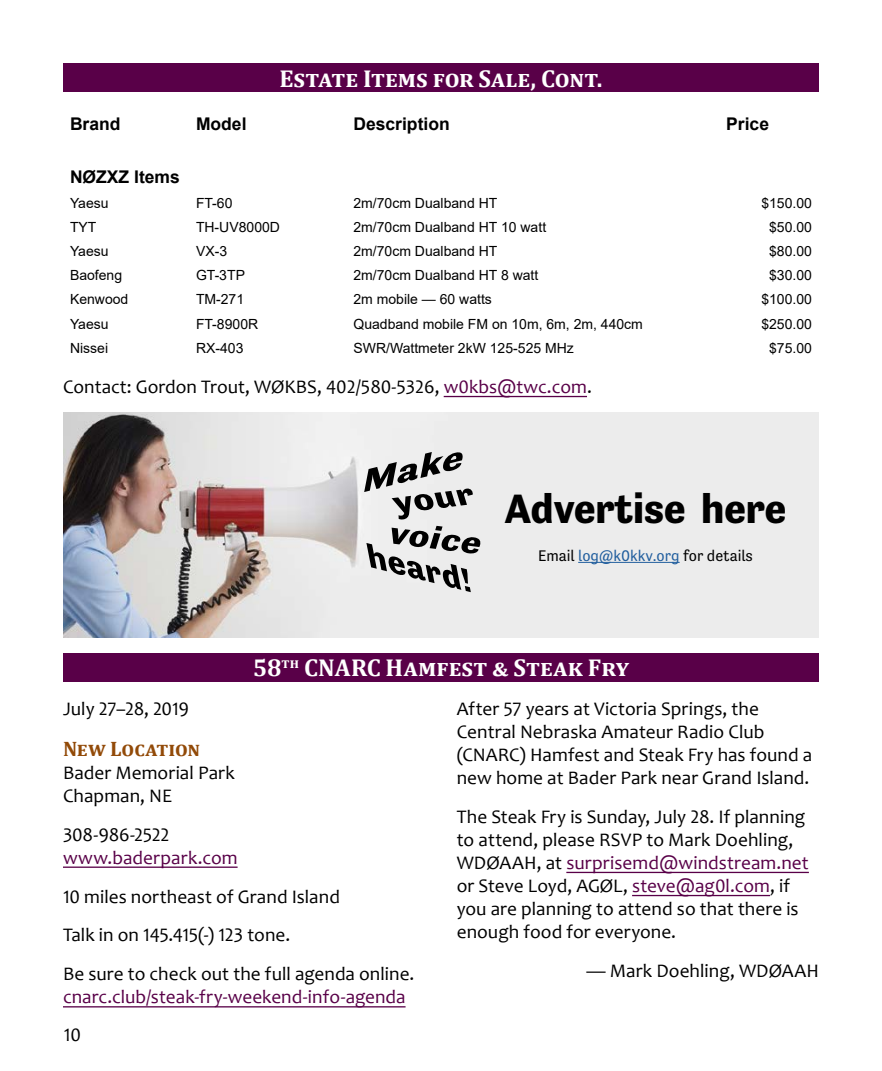
<style>
.page{position:relative;width:882px;height:1071px;background:#fff}
.page>*{position:absolute;margin:0;border:0;box-sizing:border-box;transform-origin:0 0}
.t1{font:700 42px "Tenso";color:#000}
.t2{font:700 24.5px "Cambria";color:#fff}
.t3{font:700 21px "Cambria";letter-spacing:-.005em;color:#924a08}
.t4{font:19.25px/23.1px "Candara";letter-spacing:.005em;color:#000}
.t5{font:19.25px "Candara";letter-spacing:.005em;color:#590048}
.t6{font:700 17.5px "Arial";color:#000}
.t7{font:15.75px "Tenso";color:#000}
.t8{font:14px "Arial";color:#000}
.s1{color:#590048}
.s2{color:#215e9e}
</style>
<div class="page">
<img style="left:63px;top:412px;width:756px;height:226px">
<hr style="left:578px;top:562px;width:102px;height:1px;background:#215e9e">
<svg style="left:364px;top:444px;width:120px;height:149px;background:#bababa"></svg>
<div style="left:63px;top:64px;width:756px;height:28px;background:#590048"></div>
<hr style="left:444px;top:396px;width:143px;height:1px;background:#590048">
<hr style="left:63px;top:867px;width:175px;height:1px;background:#590048">
<hr style="left:63px;top:1006px;width:343px;height:2px;background:#590048">
<div style="left:63px;top:653px;width:756px;height:29px;background:#590048"></div>
<hr style="left:566px;top:872px;width:243px;height:1px;background:#590048">
<hr style="left:632px;top:895px;width:138px;height:1px;background:#590048">
<p class="t2" style="left:279px;top:61px;width:325px">Estate Items for Sale, Cont.</p>
<p class="t6" style="left:70px;top:112px;width:52px">Brand</p>
<p class="t6" style="left:196px;top:112px;width:52px">Model</p>
<p class="t6" style="left:354px;top:112px;width:98px">Description</p>
<p class="t6" style="left:726px;top:112px;width:44px">Price</p>
<p class="t6" style="left:70px;top:165px;width:111px">NØZXZ Items</p>
<p class="t8" style="left:70px;top:193px;width:40px">Yaesu</p>
<p class="t8" style="left:196px;top:193px;width:38px">FT-60</p>
<p class="t8" style="left:354px;top:193px;width:145px">2m/70cm Dualband HT</p>
<p class="t8" style="left:761px;top:193px;width:52px">$150.00</p>
<p class="t8" style="left:70px;top:217px;width:28px">TYT</p>
<p class="t8" style="left:196px;top:217px;width:86px">TH-UV8000D</p>
<p class="t8" style="left:354px;top:217px;width:194px">2m/70cm Dualband HT 10 watt</p>
<p class="t8" style="left:769px;top:217px;width:44px">$50.00</p>
<p class="t8" style="left:70px;top:241px;width:40px">Yaesu</p>
<p class="t8" style="left:196px;top:241px;width:33px">VX-3</p>
<p class="t8" style="left:354px;top:241px;width:145px">2m/70cm Dualband HT</p>
<p class="t8" style="left:769px;top:241px;width:44px">$80.00</p>
<p class="t8" style="left:70px;top:266px;width:54px">Baofeng</p>
<p class="t8" style="left:196px;top:266px;width:51px">GT-3TP</p>
<p class="t8" style="left:354px;top:266px;width:186px">2m/70cm Dualband HT 8 watt</p>
<p class="t8" style="left:769px;top:266px;width:44px">$30.00</p>
<p class="t8" style="left:70px;top:290px;width:60px">Kenwood</p>
<p class="t8" style="left:196px;top:290px;width:50px">TM-271</p>
<p class="t8" style="left:354px;top:290px;width:140px">2m mobile — 60 watts</p>
<p class="t8" style="left:761px;top:290px;width:52px">$100.00</p>
<p class="t8" style="left:70px;top:314px;width:40px">Yaesu</p>
<p class="t8" style="left:196px;top:314px;width:64px">FT-8900R</p>
<p class="t8" style="left:354px;top:314px;width:291px">Quadband mobile FM on 10m, 6m, 2m, 440cm</p>
<p class="t8" style="left:761px;top:314px;width:52px">$250.00</p>
<p class="t8" style="left:70px;top:338px;width:40px">Nissei</p>
<p class="t8" style="left:196px;top:338px;width:49px">RX-403</p>
<p class="t8" style="left:354px;top:338px;width:222px">SWR/Wattmeter 2kW 125-525 MHz</p>
<p class="t8" style="left:769px;top:338px;width:44px">$75.00</p>
<p class="t4" style="left:63px;top:375px;width:530px">Contact: Gordon Trout, WØKBS, 402/580-5326, <span class="s1">w0kbs@twc.com</span>.</p>
<h1 class="t1" style="left:505px;top:485px;width:283px">Advertise here</h1>
<p class="t7" style="left:538px;top:547px;width:216px">Email <span class="s2">log@k0kkv.org</span> for details</p>
<p class="t2" style="left:253px;top:650px;width:378px">58<sup>th</sup> CNARC Hamfest &amp; Steak Fry</p>
<p class="t4" style="left:457px;top:697px;width:357px">After 57 years at Victoria Springs, the Central Nebraska Amateur Radio Club (CNARC) Hamfest and Steak Fry has found a new home at Bader Park near Grand Island.</p>
<p class="t4" style="left:457px;top:805px;width:354px">The Steak Fry is Sunday, July 28. If planning to attend, please RSVP to Mark Doehling, WDØAAH, at <span class="s1">surprisemd@windstream.net </span>or Steve Loyd, AGØL, <span class="s1">steve@ag0l.com</span>, if you are planning to attend so that there is enough food for everyone.</p>
<p class="t4" style="left:586px;top:959px;width:234px">— Mark Doehling, WDØAAH</p>
<p class="t4" style="left:63px;top:697px;width:127px">July 27–28, 2019</p>
<p class="t3" style="left:63px;top:734px;width:139px">New Location</p>
<p class="t4" style="left:63px;top:761px;width:173px">Bader Memorial Park<br>Chapman, NE</p>
<p class="t4" style="left:63px;top:823px;width:108px">308-986-2522</p>
<p class="t5" style="left:63px;top:845px;width:176px">www.baderpark.com</p>
<p class="t4" style="left:63px;top:877px;width:353px;line-height:38.9px">10 miles northeast of Grand Island<br>Talk in on 145.415(-) 123 tone.<br>Be sure to check out the full agenda online.</p>
<p class="t5" style="left:63px;top:985px;width:344px">cnarc.club/steak-fry-weekend-info-agenda</p>
<p class="t4" style="left:64px;top:1023px;width:19px">10</p>
</div>
